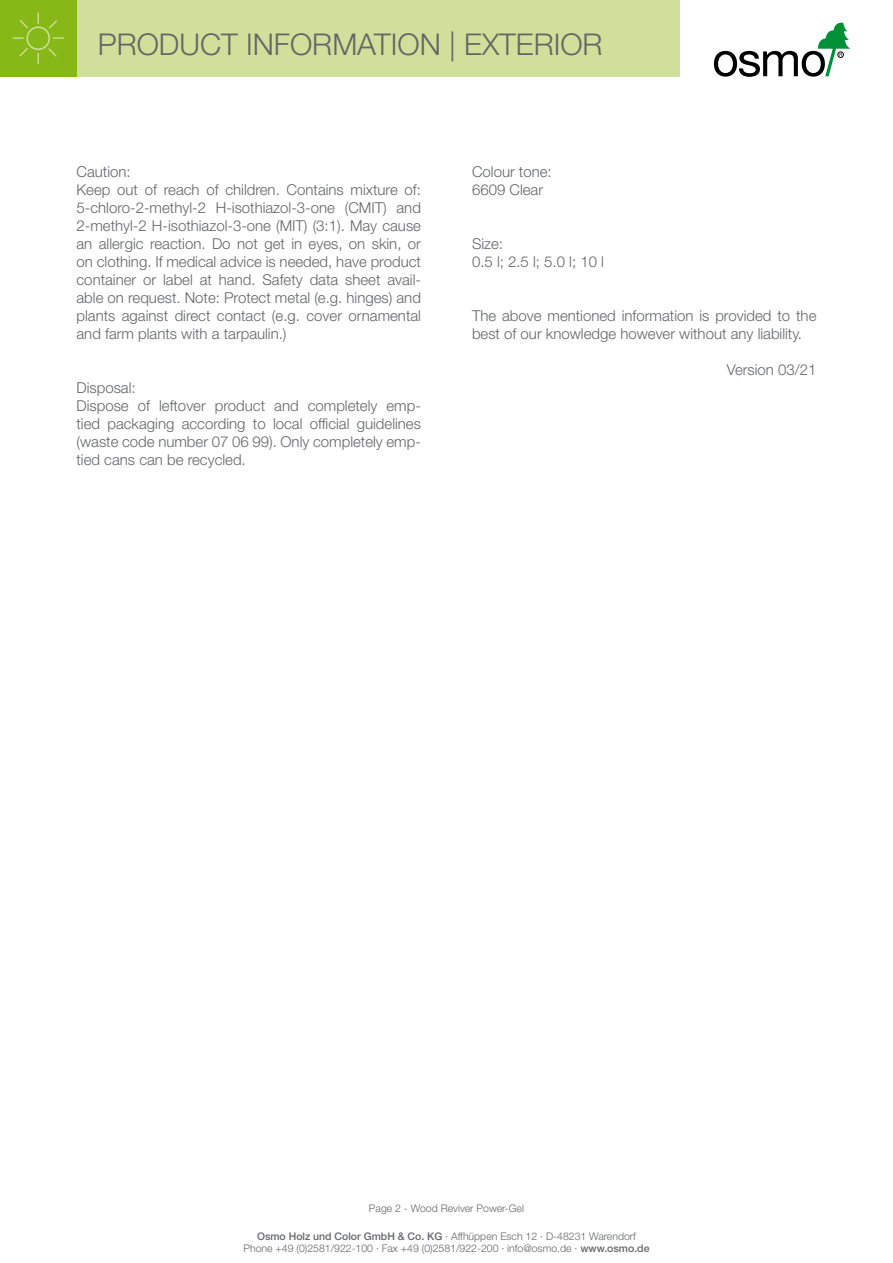
<style>
.page{position:relative;width:893px;height:1263px;background:#fff}
.page>*{position:absolute;margin:0;border:0;box-sizing:border-box;transform-origin:0 0}
.t1{font:300 30px "Helvetica Neue";color:#646567}
.t2{font:300 15px/18px "Helvetica Neue";color:#646567}
.t3{font:300 10.5px/12.6px "Helvetica Neue";color:#646567;text-align:center}
.s1{font-weight:500}
</style>
<div class="page">
<div style="left:77px;top:0;width:603px;height:77px;background:#d0df99"></div>
<svg style="left:714px;top:23px;width:136px;height:54px"></svg>
<div style="left:0;top:0;width:77px;height:77px;background:#86b918"></div>
<svg style="left:12px;top:12px;width:52px;height:52px"></svg>
<h1 class="t1" style="left:98px;top:26px;width:506px">PRODUCT INFORMATION | EXTERIOR</h1>
<p class="t2" style="left:77px;top:162px;width:346px">Caution:<br>Keep out of reach of children. Contains mixture of:<br>5-chloro-2-methyl-2 H-isothiazol-3-one (CMIT) and 2-methyl-2 H-isothiazol-3-one (MIT) (3:1). May cause an allergic reaction. Do not get in eyes, on skin, or on clothing. If medical advice is needed, have product container or label at hand. Safety data sheet avail&shy;able on request. Note: Protect metal (e.g. hinges) and plants against direct contact (e.g. cover ornamental and farm plants with a tarpaulin.)</p>
<p class="t2" style="left:77px;top:378px;width:346px">Disposal:<br>Dispose of leftover product and completely emp&shy;tied packaging according to local official guidelines (waste code number 07 06 99). Only completely emp&shy;tied cans can be recycled.</p>
<p class="t2" style="left:472px;top:162px;width:81px">Colour tone:<br>6609 Clear</p>
<p class="t2" style="left:472px;top:234px;width:134px">Size:<br>0.5 l; 2.5 l; 5.0 l; 10 l</p>
<p class="t2" style="left:472px;top:306px;width:346px">The above mentioned information is provided to the best of our knowledge however without any liability.</p>
<p class="t2" style="left:727px;top:360px;width:91px">Version 03/21</p>
<p class="t3" style="left:369px;top:1202px;width:157px">Page 2 - Wood Reviver Power-Gel</p>
<p class="t3" style="left:243px;top:1229px;width:408px"><span class="s1">Osmo Holz und Color GmbH &amp; Co. KG</span> · Affhüppen Esch 12 · D-48231 Warendorf<br>Phone +49 (0)2581/922-100 · Fax +49 (0)2581/922-200 · info@osmo.de · <span class="s1">www.osmo.de</span></p>
</div>
